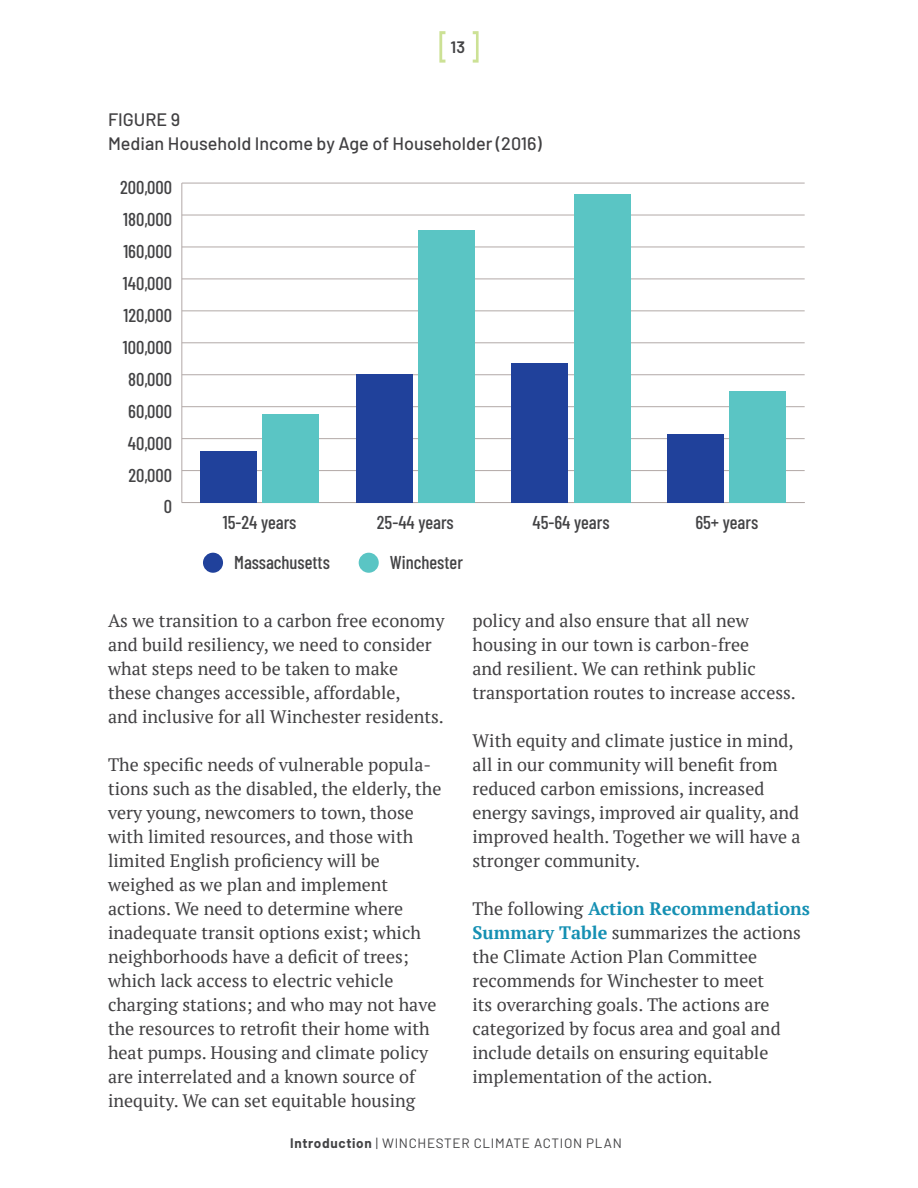
<style>
.page{position:relative;width:918px;height:1188px;background:#fff}
.page>*{position:absolute;margin:0;border:0;box-sizing:border-box;transform-origin:0 0}
.t1{font:500 18.6px "Barlow Condensed";color:#434345}
.Body_Text{font:18px/24px "PT Serif";color:#414042}
.Figure_Name{font:500 18px/24px "Barlow";color:#414042}
.t2{font:600 16.5px "Barlow";color:#434345}
.t3{font:13.5px "Barlow";letter-spacing:.05em;color:#434345}
.s1{font-weight:700;color:#1590b3}
.s2{font-weight:700}
</style>
<div class="page">
<svg style="left:439px;top:31px;width:40px;height:32px"></svg>
<hr style="left:181px;top:183px;width:1px;height:320px;background:#b2a9a7">
<hr style="left:182px;top:502px;width:623px;height:1px;background:#b2a9a7">
<hr style="left:182px;top:470px;width:623px;height:1px;background:#b2a9a7">
<hr style="left:182px;top:438px;width:623px;height:1px;background:#b2a9a7">
<hr style="left:182px;top:406px;width:623px;height:1px;background:#b2a9a7">
<hr style="left:182px;top:374px;width:623px;height:1px;background:#b2a9a7">
<hr style="left:182px;top:342px;width:623px;height:1px;background:#b2a9a7">
<hr style="left:182px;top:310px;width:623px;height:1px;background:#b2a9a7">
<hr style="left:182px;top:279px;width:623px;height:1px;background:#b2a9a7">
<hr style="left:182px;top:247px;width:623px;height:1px;background:#b2a9a7">
<hr style="left:182px;top:215px;width:623px;height:1px;background:#b2a9a7">
<hr style="left:182px;top:183px;width:623px;height:1px;background:#b2a9a7">
<div style="left:359px;top:553px;width:20px;height:20px;background:#5ac5c4;border-radius:50%"></div>
<div style="left:263px;top:414px;width:56px;height:89px;background:#5ac5c4"></div>
<div style="left:419px;top:230px;width:56px;height:273px;background:#5ac5c4"></div>
<div style="left:574px;top:194px;width:56px;height:309px;background:#5ac5c4"></div>
<div style="left:730px;top:391px;width:56px;height:112px;background:#5ac5c4"></div>
<div style="left:203px;top:553px;width:20px;height:20px;background:#20419b;border-radius:50%"></div>
<div style="left:201px;top:451px;width:56px;height:52px;background:#20419b"></div>
<div style="left:356px;top:374px;width:56px;height:129px;background:#20419b"></div>
<div style="left:512px;top:363px;width:56px;height:140px;background:#20419b"></div>
<div style="left:668px;top:434px;width:56px;height:69px;background:#20419b"></div>
<p class="t2" style="left:451px;top:35px;width:16px">13</p>
<p class="Figure_Name" style="left:108px;top:106px;width:435px">FIGURE 9<br>Median Household Income by Age of Householder (2016)</p>
<p class="t1" style="left:120px;top:174px;width:54px">200,000</p>
<p class="t1" style="left:123px;top:206px;width:50px">180,000</p>
<p class="t1" style="left:123px;top:238px;width:50px">160,000</p>
<p class="t1" style="left:123px;top:270px;width:51px">140,000</p>
<p class="t1" style="left:123px;top:302px;width:50px">120,000</p>
<p class="t1" style="left:123px;top:334px;width:51px">100,000</p>
<p class="t1" style="left:128px;top:366px;width:45px">80,000</p>
<p class="t1" style="left:128px;top:398px;width:45px">60,000</p>
<p class="t1" style="left:128px;top:430px;width:46px">40,000</p>
<p class="t1" style="left:128px;top:462px;width:45px">20,000</p>
<p class="t1" style="left:164px;top:494px;width:10px">0</p>
<p class="t1" style="left:223px;top:509px;width:75px">15-24 years</p>
<p class="t1" style="left:377px;top:509px;width:78px">25-44 years</p>
<p class="t1" style="left:533px;top:509px;width:79px">45-64 years</p>
<p class="t1" style="left:695px;top:509px;width:64px">65+ years</p>
<p class="t1" style="left:234px;top:549px;width:97px">Massachusetts</p>
<p class="t1" style="left:390px;top:549px;width:75px">Winchester</p>
<p class="Body_Text" style="left:108px;top:608px;width:338px">As we transition to a carbon free economy and build resiliency, we need to consider what steps need to be taken to make these changes accessible, affordable,<br>and inclusive for all Winchester residents.</p>
<p class="Body_Text" style="left:108px;top:752px;width:335px">The specific needs of vulnerable popula&shy;tions such as the disabled, the elderly, the very young, newcomers to town, those with limited resources, and those with limited English proficiency will be weighed as we plan and implement actions. We need to determine where inadequate transit options exist; which neighborhoods have a deficit of trees; which lack access to electric vehicle charging stations; and who may not have the resources to retrofit their home with heat pumps. Housing and climate policy are interrelated and a known source of inequity. We can set equitable housing</p>
<p class="Body_Text" style="left:472px;top:608px;width:325px">policy and also ensure that all new housing in our town is carbon-free<br>and resilient. We can rethink public transportation routes to increase access.</p>
<p class="Body_Text" style="left:472px;top:728px;width:330px">With equity and climate justice in mind, all in our community will benefit from reduced carbon emissions, increased energy savings, improved air quality, and improved health. Together we will have a stronger community.</p>
<p class="Body_Text" style="left:472px;top:896px;width:339px">The following <span class="s1">Action Recommendations Summary Table</span> summarizes the actions the Climate Action Plan Committee recommends for Winchester to meet<br>its overarching goals. The actions are categorized by focus area and goal and include details on ensuring equitable implementation of the action.</p>
<p class="t3" style="left:290px;top:1133px;width:333px"><span class="s2">Introduction</span> | WINCHESTER CLIMATE ACTION PLAN</p>
</div>
